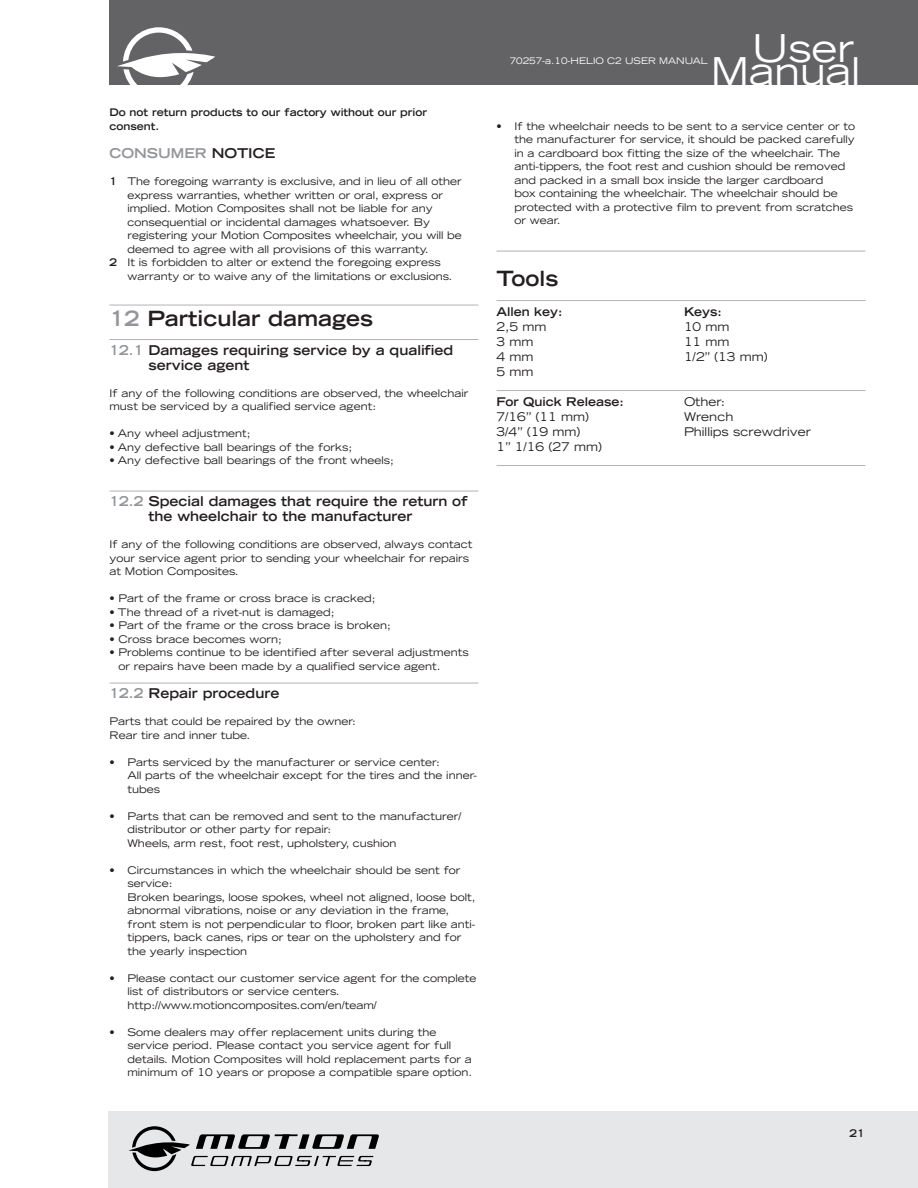
<style>
.page{position:relative;width:918px;height:1188px;background:#fff}
.page>*{position:absolute;margin:0;border:0;box-sizing:border-box;transform-origin:0 0}
.t1{font:expanded 38.4px "Trade Gothic LH";color:#fff}
.TITRE_2{font:700 expanded 21px "Trade Gothic LH";color:#231f20}
.Sous-titre{font:700 expanded 13.5px/15px "Trade Gothic LH";color:#231f20}
.Sous-titre-2{font:700 expanded 13.5px "Trade Gothic LH";color:#939598}
.Texte{font:expanded 12px "Trade Gothic LH";color:#231f20}
.Texte-2{font:700 expanded 12px "Trade Gothic LH";color:#231f20}
.Texte-3{font:expanded 10.5px/13.5px "Trade Gothic LH";color:#231f20}
.Texte-4{font:700 expanded 10.5px/13.5px "Trade Gothic LH";color:#231f20}
.t2{font:expanded 9px "Trade Gothic LH";color:#fff}
.s1{color:#231f20}
.s2{font-weight:700}
.s3{color:#939598}
</style>
<div class="page">
<div style="left:110px;top:0;width:808px;height:85px;background:#636366"></div>
<div style="left:109px;top:1112px;width:809px;height:76px;background:#e6e7e9"></div>
<svg style="left:117px;top:27px;width:98px;height:58px"></svg>
<svg style="left:128px;top:1126px;width:251px;height:45px"></svg>
<hr style="left:110px;top:305px;width:368px;height:1px;background:#b2b3b7">
<hr style="left:110px;top:339px;width:368px;height:1px;background:#b2b3b7">
<hr style="left:110px;top:491px;width:368px;height:1px;background:#b2b3b7">
<hr style="left:110px;top:683px;width:368px;height:1px;background:#b2b3b7">
<hr style="left:496px;top:251px;width:370px;height:1px;background:#b2b3b7">
<hr style="left:496px;top:300px;width:370px;height:1px;background:#b2b3b7">
<hr style="left:496px;top:390px;width:370px;height:1px;background:#b2b3b7">
<hr style="left:496px;top:465px;width:370px;height:1px;background:#b2b3b7">
<p class="Texte-4" style="left:110px;top:106px;width:319px">Do not return products to our factory without our prior consent.</p>
<p class="Sous-titre-2" style="left:110px;top:145px;width:167px">CONSUMER <span class="s1">NOTICE</span></p>
<p class="Texte-3" style="left:128px;top:175px;width:336px;text-indent:-18px"><span class="s2">1</span> The foregoing warranty is exclusive, and in lieu of all other express warranties, whether written or oral, express or implied. Motion Composites shall not be liable for any consequential or incidental damages whatsoever. By registering your Motion Composites wheelchair, you will be deemed to agree with all provisions of this warranty.</p>
<p class="Texte-3" style="left:128px;top:256px;width:326px;text-indent:-18px"><span class="s2">2</span> It is forbidden to alter or extend the foregoing express warranty or to waive any of the limitations or exclusions.</p>
<p class="TITRE_2" style="left:110px;top:305px;width:265px"><span class="s3">12</span> Particular damages</p>
<p class="Sous-titre" style="left:148px;top:342px;width:306px;text-indent:-39px"><span class="s3">12.1</span> Damages requiring service by a qualified service agent</p>
<p class="Texte-3" style="left:110px;top:386px;width:360px">If any of the following conditions are observed, the wheelchair must be serviced by a qualified service agent:</p>
<p class="Texte-3" style="left:110px;top:427px;width:143px">• Any wheel adjustment;</p>
<p class="Texte-3" style="left:110px;top:440px;width:244px">• Any defective ball bearings of the forks;</p>
<p class="Texte-3" style="left:110px;top:454px;width:286px">• Any defective ball bearings of the front wheels;</p>
<p class="Sous-titre" style="left:148px;top:494px;width:321px;text-indent:-39px"><span class="s3">12.2</span> Special damages that require the return of the wheelchair to the manufacturer</p>
<p class="Texte-3" style="left:110px;top:538px;width:364px">If any of the following conditions are observed, always contact your service agent prior to sending your wheelchair for repairs at Motion Composites.</p>
<p class="Texte-3" style="left:110px;top:592px;width:267px">• Part of the frame or cross brace is cracked;</p>
<p class="Texte-3" style="left:110px;top:605px;width:227px">• The thread of a rivet-nut is damaged;</p>
<p class="Texte-3" style="left:110px;top:619px;width:283px">• Part of the frame or the cross brace is broken;</p>
<p class="Texte-3" style="left:110px;top:632px;width:174px">• Cross brace becomes worn;</p>
<p class="Texte-3" style="left:119px;top:646px;width:352px;text-indent:-9px">• Problems continue to be identified after several adjustments or repairs have been made by a qualified service agent.</p>
<p class="Sous-titre" style="left:110px;top:686px;width:171px"><span class="s3">12.2</span> Repair procedure</p>
<p class="Texte-3" style="left:110px;top:715px;width:248px">Parts that could be repaired by the owner:</p>
<p class="Texte-3" style="left:110px;top:728px;width:142px">Rear tire and inner tube.</p>
<p class="Texte-3" style="left:110px;top:755px;width:332px">• Parts serviced by the manufacturer or service center:</p>
<p class="Texte-3" style="left:127px;top:769px;width:351px">All parts of the wheelchair except for the tires and the inner&shy;tubes</p>
<p class="Texte-3" style="left:128px;top:809px;width:335px;text-indent:-18px">• Parts that can be removed and sent to the manufacturer/ distributor or other party for repair:</p>
<p class="Texte-3" style="left:127px;top:836px;width:270px">Wheels, arm rest, foot rest, upholstery, cushion</p>
<p class="Texte-3" style="left:128px;top:863px;width:335px;text-indent:-18px">• Circumstances in which the wheelchair should be sent for service:</p>
<p class="Texte-3" style="left:127px;top:890px;width:349px">Broken bearings, loose spokes, wheel not aligned, loose bolt, abnormal vibrations, noise or any deviation in the frame, front stem is not perpendicular to floor, broken part like anti&shy;tippers, back canes, rips or tear on the upholstery and for the yearly inspection</p>
<p class="Texte-3" style="left:128px;top:971px;width:350px;text-indent:-18px">• Please contact our customer service agent for the complete list of distributors or service centers.</p>
<p class="Texte-3" style="left:127px;top:998px;width:251px">http://www.motioncomposites.com/en/team/</p>
<p class="Texte-3" style="left:128px;top:1025px;width:346px;text-indent:-18px">• Some dealers may offer replacement units during the service period. Please contact you service agent for full details. Motion Composites will hold replacement parts for a minimum of 10 years or propose a compatible spare option.</p>
<h1 class="t1" style="left:752px;top:23px;width:104px">User</h1>
<h1 class="t1" style="left:711px;top:46px;width:151px">Manual</h1>
<p class="t2" style="left:510px;top:55px;width:199px">70257-a.10-HELIO C2 USER MANUAL</p>
<p class="Texte-3" style="left:514px;top:119px;width:342px;text-indent:-18px">• If the wheelchair needs to be sent to a service center or to the manufacturer for service, it should be packed carefully in a cardboard box fitting the size of the wheelchair. The anti-tippers, the foot rest and cushion should be removed and packed in a small box inside the larger cardboard<br>box containing the wheelchair. The wheelchair should be protected with a protective film to prevent from scratches or wear.</p>
<p class="TITRE_2" style="left:496px;top:265px;width:63px">Tools</p>
<p class="Texte-2" style="left:496px;top:304px;width:68px">Allen key:</p>
<p class="Texte-2" style="left:684px;top:304px;width:39px">Keys:</p>
<p class="Texte" style="left:496px;top:319px;width:51px">2,5 mm</p>
<p class="Texte" style="left:684px;top:319px;width:47px">10 mm</p>
<p class="Texte" style="left:496px;top:334px;width:38px">3 mm</p>
<p class="Texte" style="left:684px;top:334px;width:47px">11 mm</p>
<p class="Texte" style="left:496px;top:349px;width:38px">4 mm</p>
<p class="Texte" style="left:684px;top:349px;width:85px">1/2’’ (13 mm)</p>
<p class="Texte" style="left:496px;top:364px;width:38px">5 mm</p>
<p class="Texte-2" style="left:496px;top:394px;width:129px">For Quick Release:</p>
<p class="Texte" style="left:684px;top:394px;width:43px">Other:</p>
<p class="Texte" style="left:496px;top:409px;width:94px">7/16’’ (11 mm)</p>
<p class="Texte" style="left:684px;top:409px;width:51px">Wrench</p>
<p class="Texte" style="left:496px;top:424px;width:85px">3/4’’ (19 mm)</p>
<p class="Texte" style="left:684px;top:424px;width:129px">Phillips screwdriver</p>
<p class="Texte" style="left:496px;top:439px;width:107px">1’’ 1/16 (27 mm)</p>
<p class="Texte-4" style="left:850px;top:1127px;width:17px">21</p>
</div>
